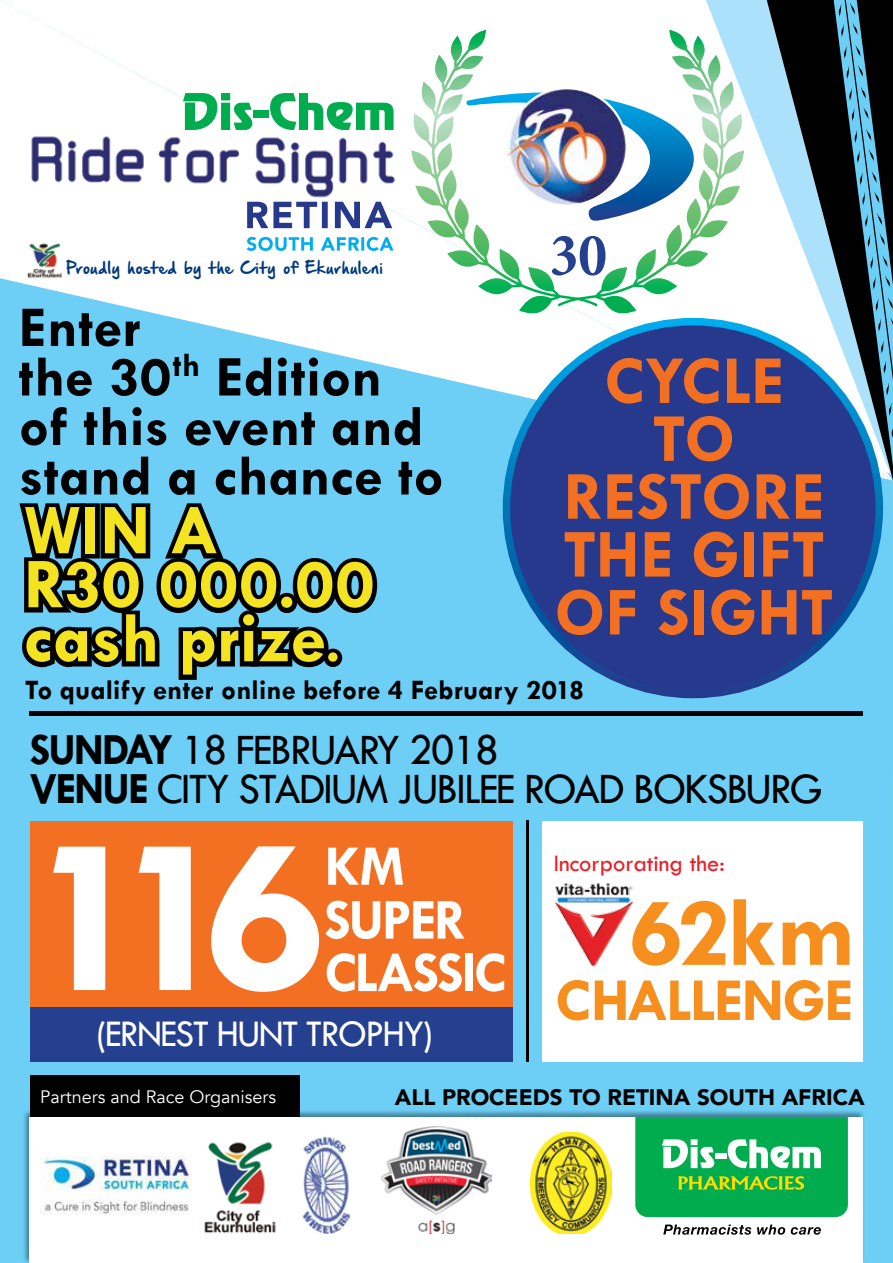
<style>
.page{position:relative;width:893px;height:1263px;background:#fff}
.page>*{position:absolute;margin:0;border:0;box-sizing:border-box;transform-origin:0 0}
.t1{font:700 230.4px "Tw Cen";color:#fff}
.t2{font:700 100.5px "Tw Cen";color:#f78f1e}
.t3{font:700 72px/54px "Tw Cen";letter-spacing:.005em;color:#f3e320}
.t4{font:700 69.15px/57.9px "Tw Cen";color:#f36f22;text-align:center}
.t5{font:700 61.5px "Tw Cen";letter-spacing:-.03em;color:#f78f1e}
.t6{font:700 condensed 61.2px "Minion Pro";color:#25408f}
.t7{font:700 58.5px/52.5px "Tw Cen";letter-spacing:-.04em;color:#fff;scale:.96 1}
.t8{font:700 58.05px/49.5px "Tw Cen";letter-spacing:.005em;color:#000}
.t9{font:700 57.9px "Tw Cen";color:#fff}
.t10{font:45px/39px "Tw Cen";letter-spacing:-.04em;color:#000;scale:.96 1}
.t11{font:39px "Tw Cen";letter-spacing:-.04em;color:#fff;scale:.96 1}
.t12{font:700 28.5px "Tw Cen";letter-spacing:.01em;color:#000}
.t13{font:24.45px "Tw Cen";color:#ed1d24}
.t14{font:900 22.35px "Avenir";color:#000}
.t15{font:18px "Avenir";color:#fff}
.t16{font:14.4px "Hand Of Sean Demo";letter-spacing:.015em;color:#01397e}
.s1{font-size:60px}
.s2{font-weight:700}
</style>
<div class="page">
<div style="left:0;top:480px;width:893px;height:783px;background:#6dcff6"></div>
<svg style="left:0;top:0;width:704px;height:480px"></svg>
<div style="left:543px;top:821px;width:320px;height:240px;background:#fff"></div>
<div style="left:22px;top:1109px;width:843px;height:154px;background:#000;opacity:.4"></div>
<div style="left:30px;top:1117px;width:833px;height:146px;background:#fff"></div>
<img style="left:302px;top:1136px;width:49px;height:98px">
<img style="left:531px;top:1132px;width:81px;height:101px">
<img style="left:204px;top:1141px;width:72px;height:93px">
<hr style="left:29px;top:711px;width:834px;height:4px;background:#000">
<hr style="left:526px;top:821px;width:3px;height:241px;background:#000">
<svg style="left:706px;top:0;width:61px;height:337px"></svg>
<svg style="left:767px;top:0;width:126px;height:480px"></svg>
<div style="left:30px;top:1076px;width:269px;height:41px;background:#000"></div>
<svg style="left:834px;top:0;width:59px;height:466px;background:#3d616f"></svg>
<img style="left:555px;top:883px;width:79px;height:84px">
<img style="left:28px;top:241px;width:34px;height:39px">
<img style="left:30px;top:134px;width:366px;height:67px">
<svg style="left:247px;top:202px;width:145px;height:26px"></svg>
<svg style="left:247px;top:237px;width:147px;height:14px"></svg>
<svg style="left:183px;top:93px;width:69px;height:37px"></svg>
<div style="left:254px;top:111px;width:15px;height:7px;background:#00ac4e"></div>
<svg style="left:270px;top:93px;width:124px;height:37px"></svg>
<svg style="left:597px;top:45px;width:124px;height:270px"></svg>
<img style="left:411px;top:36px;width:186px;height:279px">
<svg style="left:635px;top:1117px;width:213px;height:100px;background:#27b760"></svg>
<svg style="left:663px;top:1224px;width:88px;height:11px"></svg>
<svg style="left:757px;top:1224px;width:28px;height:11px"></svg>
<svg style="left:791px;top:1227px;width:30px;height:8px"></svg>
<div style="left:506px;top:322px;width:373px;height:372px;background:#27398c;border-radius:50%"></div>
<div style="left:30px;top:821px;width:482px;height:240px;background:#f36f22"></div>
<div style="left:30px;top:1007px;width:482px;height:54px;background:#25408f"></div>
<img style="left:40px;top:1157px;width:151px;height:57px">
<svg style="left:14px;top:487px;width:370px;height:197px;background:#3a6e83"></svg>
<img style="left:382px;top:1126px;width:109px;height:107px">
<p class="t16" style="left:66px;top:261px;width:318px">Proudly hosted by the City of Ekurhuleni</p>
<p class="t8" style="left:19px;top:301px;width:427px">Enter<br>the 30<sup>th</sup> Edition of this event and stand a chance to</p>
<h3 class="t3" style="left:24px;top:502px;width:352px">WIN A<br>R30 000.00 cash prize<span class="s1">.</span></h3>
<h3 class="t6" style="left:550px;top:213px;width:59px">30</h3>
<h3 class="t4" style="left:554px;top:350px;width:281px">CYCLE<br>TO<br>RESTORE<br>THE GIFT<br>OF SIGHT</h3>
<p class="t12" style="left:25px;top:673px;width:561px">To qualify enter online before 4 February 2018</p>
<p class="t10" style="left:30px;top:730px;width:828px"><span class="s2">SUNDAY</span> 18 FEBRUARY 2018<br><span class="s2">VENUE</span> CITY STADIUM JUBILEE ROAD BOKSBURG</p>
<h1 class="t1" style="left:29px;top:779px;width:299px">116</h1>
<p class="t9" style="left:324px;top:832px;width:82px">KM</p>
<h3 class="t7" style="left:324px;top:892px;width:191px">SUPER<br>CLASSIC</h3>
<p class="t11" style="left:96px;top:1010px;width:352px">(ERNEST HUNT TROPHY)</p>
<p class="t13" style="left:554px;top:848px;width:173px">Incorporating the:</p>
<h2 class="t2" style="left:629px;top:873px;width:228px">62km</h2>
<h3 class="t5" style="left:555px;top:963px;width:300px">CHALLENGE</h3>
<p class="t15" style="left:40px;top:1086px;width:237px">Partners and Race Organisers</p>
<p class="t14" style="left:395px;top:1078px;width:471px">ALL PROCEEDS TO RETINA SOUTH AFRICA</p>
</div>
